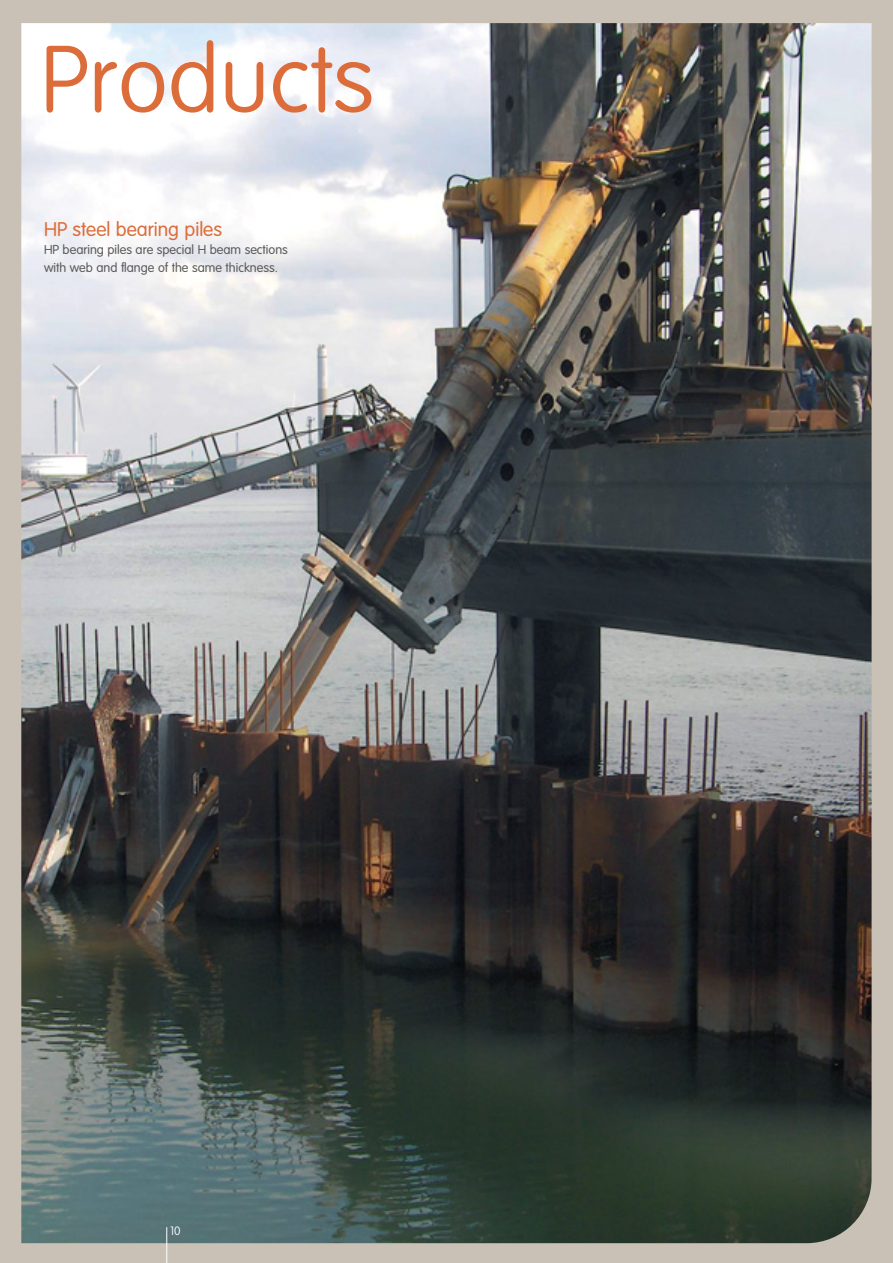
<style>
.page{position:relative;width:893px;height:1263px;background:#fff}
.page>*{position:absolute;margin:0;border:0;box-sizing:border-box;transform-origin:0 0}
.t1{font:100 93px "VAG Rounded Std";color:#dc6d3b}
.t2{font:300 19.5px "VAG Rounded Std";color:#dc6d3b}
.t3{font:300 12.75px/18px "VAG Rounded Std";color:#5a5a5b}
.t4{font:100 12px "VAG Rounded Std";color:#fff}
</style>
<div class="page">
<img style="left:3px;top:9px;width:889px;height:1245px">
<hr style="left:892px;top:0;width:1px;height:1263px;background:#c9c1b5">
<hr style="left:0;top:0;width:3px;height:1263px;background:#c9c1b5">
<div style="left:0;top:1254px;width:893px;height:9px;background:#c9c1b5"></div>
<div style="left:0;top:0;width:893px;height:9px;background:#c9c1b5"></div>
<hr style="left:167px;top:1227px;width:1px;height:36px;background:#fff">
<h1 class="t1" style="left:40px;top:40px;width:335px">Products</h1>
<h2 class="t2" style="left:44px;top:221px;width:180px">HP steel bearing piles</h2>
<p class="t3" style="left:44px;top:241px;width:245px">HP bearing piles are special H beam sections with web and flange of the same thickness.</p>
<p class="t4" style="left:170px;top:1226px;width:12px">10</p>
</div>
